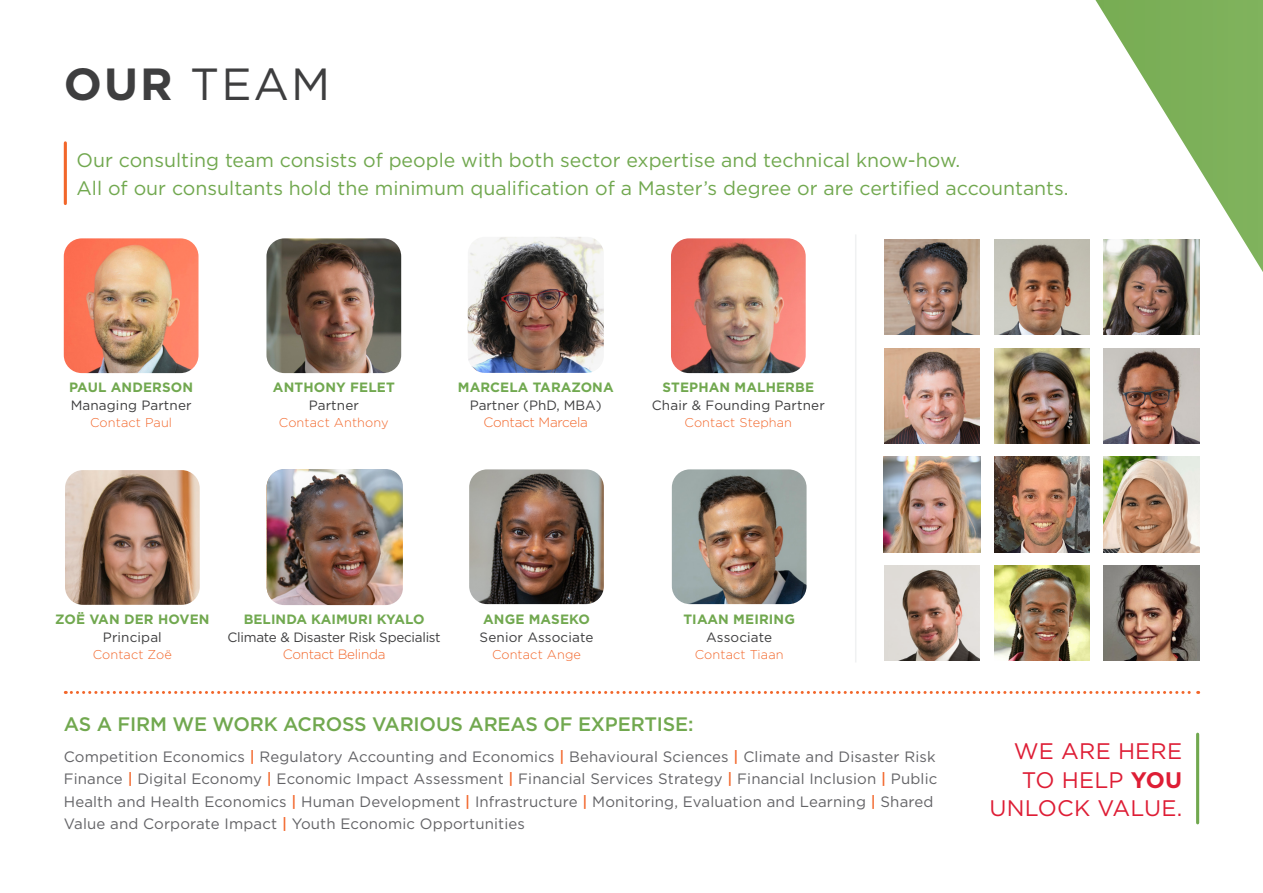
<style>
.page{position:relative;width:1263px;height:893px;background:#fff}
.page>*{position:absolute;margin:0;border:0;box-sizing:border-box;transform-origin:0 0}
.t1{font:45px "Gotham";color:#3e3e3f}
.t2{font:22.5px/28.5px "Gotham";letter-spacing:.01em;color:#de1d35;text-align:right}
.t3{font:19.5px/28.5px "Gotham";color:#71a84f}
.t4{font:500 19.5px "Gotham";letter-spacing:-.01em;color:#71a84f}
.t5{font:15px/22.5px "Gotham";letter-spacing:.01em;color:#636366}
.t6{font:700 13.5px/18px "Gotham";letter-spacing:.01em;color:#71a84f;text-align:center}
.t7{font:13.5px/18px "Gotham";letter-spacing:.01em;color:#3e3e3f}
.t8{font:700 13.5px "Gotham";letter-spacing:.005em;color:#71a950}
.t9{font:13.5px "Gotham";letter-spacing:-.02em;color:#404041}
.t10{font:300 13.5px "Gotham";letter-spacing:-.02em;color:#f2672b}
.t11{font:13.5px "Gotham";color:#404041}
.t12{font:300 12.75px "Gotham";letter-spacing:.01em;color:#f2662a}
.s1{font-weight:700}
.s2{font-weight:700;color:#71a84f}
.s3{font-weight:400;color:#3e3e3f}
.s4{font-weight:500;color:#f2662a}
</style>
<div class="page">
<svg style="left:1095px;top:0;width:168px;height:272px"></svg>
<img style="left:884px;top:240px;width:96px;height:95px">
<img style="left:994px;top:348px;width:95px;height:95px">
<img style="left:884px;top:348px;width:96px;height:95px">
<img style="left:1104px;top:348px;width:95px;height:95px">
<img style="left:994px;top:240px;width:95px;height:95px">
<img style="left:1104px;top:240px;width:95px;height:95px">
<img style="left:1104px;top:457px;width:95px;height:95px">
<img style="left:1104px;top:565px;width:95px;height:96px">
<img style="left:884px;top:565px;width:96px;height:96px">
<img style="left:884px;top:457px;width:96px;height:95px">
<img style="left:994px;top:457px;width:95px;height:95px">
<img style="left:994px;top:565px;width:95px;height:96px">
<img style="left:266px;top:238px;width:135px;height:135px">
<img style="left:671px;top:238px;width:135px;height:135px">
<img style="left:64px;top:238px;width:134px;height:135px">
<img style="left:672px;top:469px;width:134px;height:135px">
<hr style="left:1196px;top:734px;width:3px;height:89px;background:#71a84f">
<hr style="left:855px;top:234px;width:1px;height:428px;background:#f0f1f2">
<svg style="left:65px;top:691px;width:1134px;height:3px"></svg>
<img style="left:469px;top:469px;width:135px;height:135px">
<img style="left:65px;top:470px;width:135px;height:135px">
<hr style="left:64px;top:143px;width:3px;height:61px;background:#f2662a">
<img style="left:468px;top:237px;width:136px;height:136px">
<img style="left:267px;top:469px;width:136px;height:136px">
<p class="t1" style="left:64px;top:55px;width:268px"><span class="s1">OUR</span> TEAM</p>
<p class="t3" style="left:77px;top:145px;width:994px">Our consulting team consists of people with both sector expertise and technical know-how.<br>All of our consultants hold the minimum qualification of a Master’s degree or are certified accountants.</p>
<p class="t7" style="left:69px;top:378px;width:126px"><span class="s2">PAUL ANDERSON<br></span>Managing Partner</p>
<p class="t12" style="left:90px;top:414px;width:83px">Contact Paul</p>
<p class="t6" style="left:273px;top:378px;width:123px">ANTHONY FELET<br><span class="s3">Partner</span></p>
<p class="t12" style="left:279px;top:414px;width:111px">Contact Anthony</p>
<p class="t8" style="left:458px;top:378px;width:157px">MARCELA TARAZONA</p>
<p class="t11" style="left:470px;top:397px;width:134px">Partner (PhD, MBA)</p>
<p class="t10" style="left:484px;top:413px;width:106px">Contact Marcela</p>
<p class="t7" style="left:652px;top:378px;width:174px;text-align:center"><span class="s2">STEPHAN MALHERBE<br></span>Chair &amp; Founding Partner</p>
<p class="t12" style="left:685px;top:414px;width:109px">Contact Stephan</p>
<p class="t6" style="left:55px;top:610px;width:156px">ZOË VAN DER HOVEN<br><span class="s3">Principal</span></p>
<p class="t12" style="left:93px;top:646px;width:81px">Contact Zoë</p>
<p class="t6" style="left:257px;top:609px;width:155px">VALENTINA RAMÍREZ<br><span class="s3">Associate</span></p>
<p class="t12" style="left:277px;top:645px;width:115px">Contact Valentina</p>
<p class="t8" style="left:244px;top:610px;width:182px">BELINDA KAIMURI KYALO</p>
<p class="t9" style="left:228px;top:629px;width:215px">Climate &amp; Disaster Risk Specialist</p>
<p class="t10" style="left:283px;top:645px;width:104px">Contact Belinda</p>
<p class="t7" style="left:480px;top:610px;width:115px"><span class="s2">ANGE MASEKO<br></span>Senior Associate</p>
<p class="t12" style="left:492px;top:646px;width:91px">Contact Ange</p>
<p class="t6" style="left:683px;top:610px;width:113px">TIAAN MEIRING<br><span class="s3">Associate</span></p>
<p class="t12" style="left:695px;top:646px;width:90px">Contact Tiaan</p>
<p class="t4" style="left:64px;top:711px;width:631px">AS A FIRM WE WORK ACROSS VARIOUS AREAS OF EXPERTISE:</p>
<p class="t5" style="left:64px;top:745px;width:875px">Competition Economics <span class="s4">|</span> Regulatory Accounting and Economics <span class="s4">|</span> Behavioural Sciences <span class="s4">|</span> Climate and Disaster Risk Finance <span class="s4">|</span> Digital Economy <span class="s4">|</span> Economic Impact Assessment <span class="s4">|</span> Financial Services Strategy <span class="s4">|</span> Financial Inclusion <span class="s4">|</span> Public Health and Health Economics <span class="s4">|</span> Human Development <span class="s4">|</span> Infrastructure <span class="s4">|</span> Monitoring, Evaluation and Learning <span class="s4">|</span> Shared Value and Corporate Impact <span class="s4">|</span> Youth Economic Opportunities</p>
<p class="t2" style="left:989px;top:736px;width:194px">WE ARE HERE<br>TO HELP <span class="s1">YOU<br></span>UNLOCK VALUE.</p>
</div>
